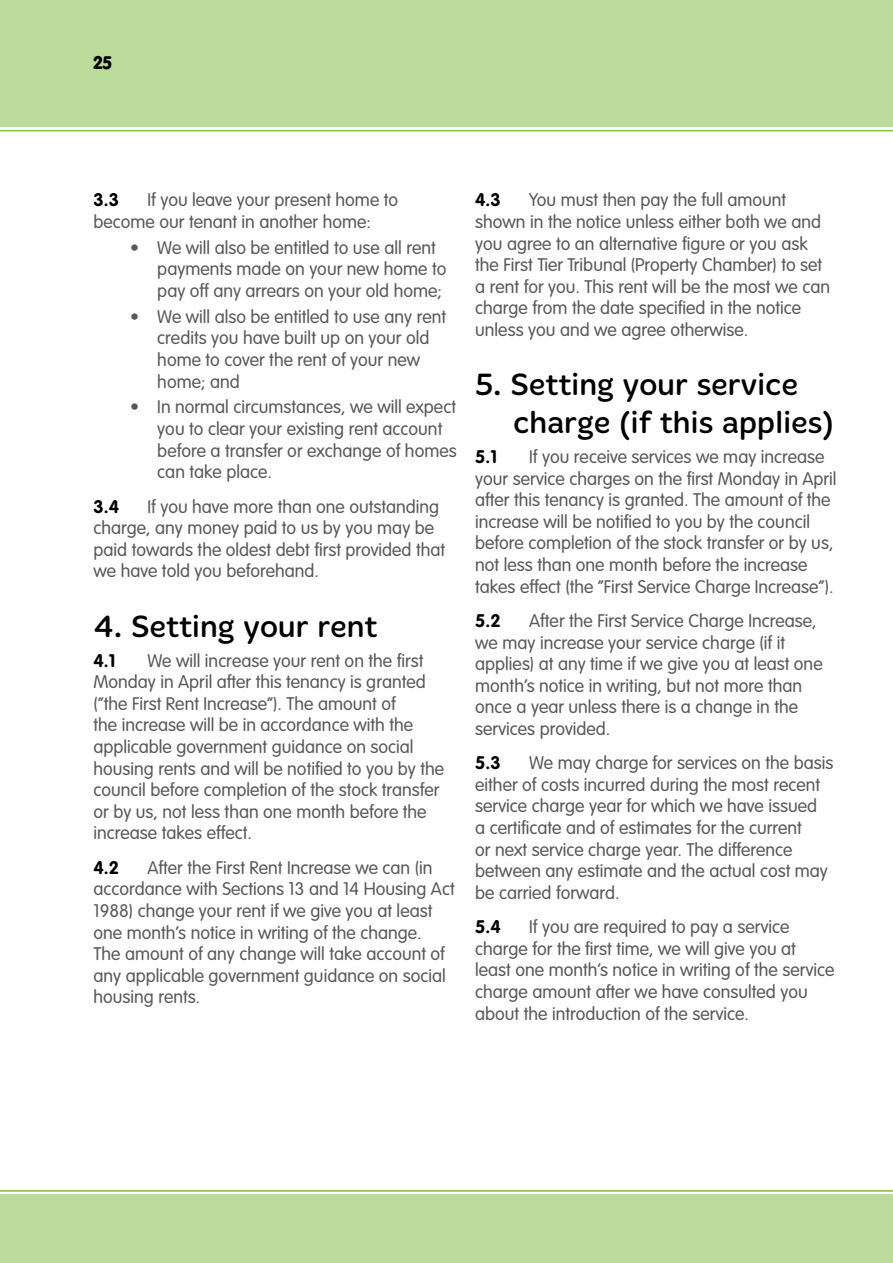
<style>
.page{position:relative;width:893px;height:1263px;background:#fff}
.page>*{position:absolute;margin:0;border:0;box-sizing:border-box;transform-origin:0 0}
.t1{font:31.5px/37.8px "Merge";color:#000}
.t2{font:300 18px/21.6px "VAG Rounded";color:#58595b}
.t3{font:700 18px "VAG Rounded";color:#000}
.t4{font:18px "VAG Rounded BT";color:#000}
</style>
<div class="page">
<hr style="left:0;top:130px;width:893px;height:1px;background:#7ac143">
<div style="left:0;top:0;width:893px;height:127px;background:#badb9a"></div>
<hr style="left:0;top:1190px;width:893px;height:2px;background:#7ac143">
<div style="left:0;top:1195px;width:893px;height:68px;background:#badb9a"></div>
<p class="t4" style="left:94px;top:51px;width:20px">25</p>
<p class="t2" style="left:94px;top:189px;width:306px;text-indent:54px">If you leave your present home to become our tenant in another home:</p>
<p class="t2" style="left:157px;top:237px;width:291px;text-indent:-27px">• We will also be entitled to use all rent payments made on your new home to pay off any arrears on your old home;</p>
<p class="t2" style="left:157px;top:306px;width:290px;text-indent:-27px">• We will also be entitled to use any rent credits you have built up on your old home to cover the rent of your new home; and</p>
<p class="t2" style="left:157px;top:396px;width:301px;text-indent:-27px">• In normal circumstances, we will expect you to clear your existing rent account before a transfer or exchange of homes can take place.</p>
<p class="t3" style="left:94px;top:496px;width:27px">3.4</p>
<p class="t3" style="left:94px;top:189px;width:27px">3.3</p>
<p class="t2" style="left:94px;top:495px;width:353px;text-indent:54px">If you have more than one outstanding charge, any money paid to us by you may be paid towards the oldest debt first provided that we have told you beforehand.</p>
<h1 class="t1" style="left:94px;top:608px;width:285px">4. Setting your rent</h1>
<p class="t3" style="left:94px;top:650px;width:23px">4.1</p>
<p class="t2" style="left:94px;top:649px;width:352px;text-indent:54px">We will increase your rent on the first Monday in April after this tenancy is granted (“the First Rent Increase”). The amount of<br>the increase will be in accordance with the applicable government guidance on social housing rents and will be notified to you by the council before completion of the stock transfer or by us, not less than one month before the increase takes effect.</p>
<p class="t3" style="left:94px;top:857px;width:27px">4.2</p>
<p class="t2" style="left:94px;top:857px;width:363px;text-indent:54px">After the First Rent Increase we can (in accordance with Sections 13 and 14 Housing Act 1988) change your rent if we give you at least one month’s notice in writing of the change.<br>The amount of any change will take account of any applicable government guidance on social housing rents.</p>
<p class="t2" style="left:475px;top:189px;width:356px;text-indent:54px">You must then pay the full amount shown in the notice unless either both we and you agree to an alternative figure or you ask the First Tier Tribunal (Property Chamber) to set a rent for you. This rent will be the most we can charge from the date specified in the notice unless you and we agree otherwise.</p>
<h1 class="t1" style="left:514px;top:367px;width:322px;text-indent:-38px">5. Setting your service charge (if this applies)</h1>
<p class="t3" style="left:475px;top:446px;width:23px">5.1</p>
<p class="t3" style="left:475px;top:189px;width:27px">4.3</p>
<p class="t2" style="left:475px;top:446px;width:363px;text-indent:54px">If you receive services we may increase your service charges on the first Monday in April after this tenancy is granted. The amount of the increase will be notified to you by the council before completion of the stock transfer or by us, not less than one month before the increase takes effect (the “First Service Charge Increase”).</p>
<p class="t3" style="left:475px;top:610px;width:27px">5.2</p>
<p class="t2" style="left:475px;top:610px;width:349px;text-indent:54px">After the First Service Charge Increase, we may increase your service charge (if it applies) at any time if we give you at least one month’s notice in writing, but not more than once a year unless there is a change in the services provided.</p>
<p class="t3" style="left:475px;top:752px;width:27px">5.3</p>
<p class="t2" style="left:475px;top:752px;width:360px;text-indent:54px">We may charge for services on the basis either of costs incurred during the most recent service charge year for which we have issued<br>a certificate and of estimates for the current<br>or next service charge year. The difference between any estimate and the actual cost may be carried forward.</p>
<p class="t3" style="left:475px;top:916px;width:27px">5.4</p>
<p class="t2" style="left:475px;top:916px;width:361px;text-indent:54px">If you are required to pay a service charge for the first time, we will give you at least one month’s notice in writing of the service charge amount after we have consulted you about the introduction of the service.</p>
</div>
